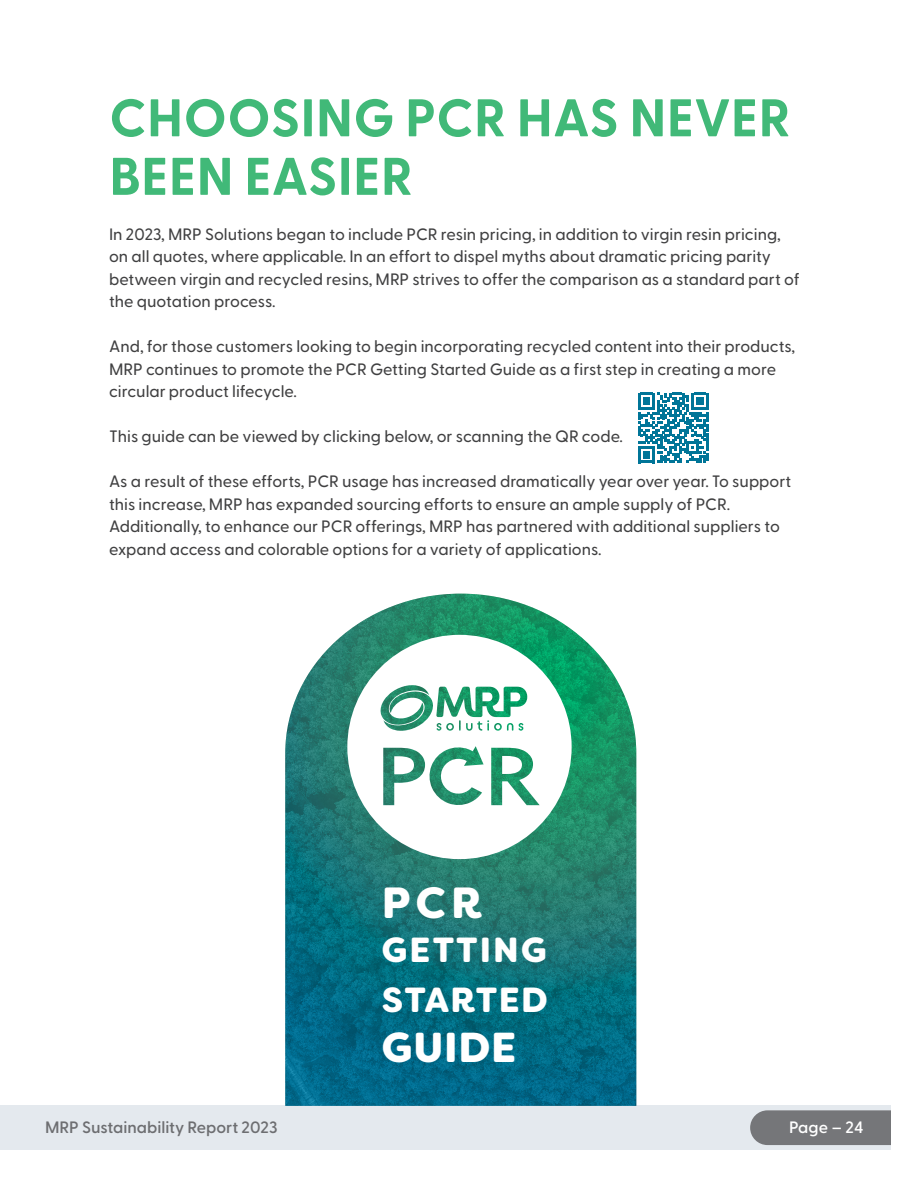
<style>
.page{position:relative;width:918px;height:1188px;background:#fff}
.page>*{position:absolute;margin:0;border:0;box-sizing:border-box;transform-origin:0 0}
.t1{font:700 52.8px/58.5px "Greycliff CF";letter-spacing:.01em;color:#41b978}
.t2{font:900 43.65px "Filson Soft";color:#fff}
.t3{font:900 41.85px "Filson Soft";letter-spacing:.02em;color:#fff}
.t4{font:900 34.95px/50.2px "Filson Soft";letter-spacing:.05em;color:#fff}
.t5{font:500 16.5px/22.5px "Greycliff CF";color:#404041}
.t6{font:600 16.5px "Greycliff CF";color:#6d6e71}
.t7{font:600 16.5px "Greycliff CF";letter-spacing:.01em;color:#fff}
</style>
<div class="page">
<div style="left:0;top:1106px;width:891px;height:44px;background:#e3e8ed"></div>
<div style="left:750px;top:1110px;width:141px;height:35px;background:#757679"></div>
<img style="left:285px;top:594px;width:351px;height:512px">
<svg style="left:343px;top:755px;width:232px;height:111px;background:#268270"></svg>
<svg style="left:343px;top:630px;width:232px;height:84px;background:#1b8f68"></svg>
<svg style="left:347px;top:635px;width:225px;height:224px"></svg>
<svg style="left:638px;top:393px;width:71px;height:70px"></svg>
<h1 class="t1" style="left:109px;top:86px;width:683px">CHOOSING PCR HAS NEVER<br>BEEN EASIER</h1>
<p class="t5" style="left:109px;top:222px;width:692px">In 2023, MRP Solutions began to include PCR resin pricing, in addition to virgin resin pricing, on all quotes, where applicable. In an effort to dispel myths about dramatic pricing parity between virgin and recycled resins, MRP strives to offer the comparison as a standard part of the quotation process.</p>
<p class="t5" style="left:109px;top:334px;width:688px">And, for those customers looking to begin incorporating recycled content into their products,<br>MRP continues to promote the PCR Getting Started Guide as a first step in creating a more circular product lifecycle.</p>
<p class="t5" style="left:109px;top:424px;width:515px">This guide can be viewed by clicking below, or scanning the QR code.</p>
<p class="t5" style="left:109px;top:469px;width:684px">As a result of these efforts, PCR usage has increased dramatically year over year. To support this increase, MRP has expanded sourcing efforts to ensure an ample supply of PCR.<br>Additionally, to enhance our PCR offerings, MRP has partnered with additional suppliers to expand access and colorable options for a variety of applications.</p>
<h2 class="t2" style="left:382px;top:875px;width:102px">PCR</h2>
<h3 class="t4" style="left:382px;top:925px;width:168px">GETTING<br>STARTED</h3>
<h3 class="t3" style="left:382px;top:1021px;width:136px">GUIDE</h3>
<p class="t6" style="left:45px;top:1115px;width:234px">MRP Sustainability Report 2023</p>
<p class="t7" style="left:789px;top:1115px;width:76px">Page – 24</p>
</div>
